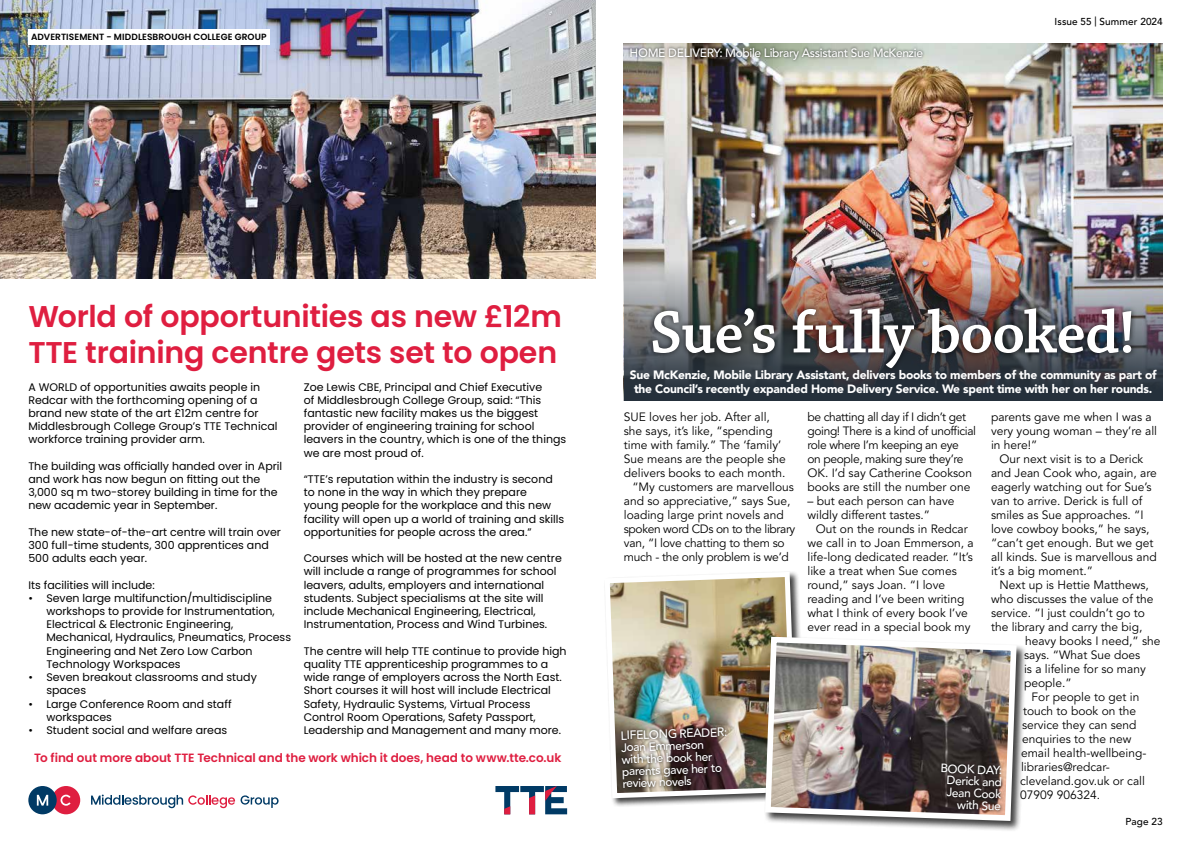
<style>
.page{position:relative;width:1191px;height:842px;background:#fff}
.page>*{position:absolute;margin:0;border:0;box-sizing:border-box;transform-origin:0 0}
.t1{font:600 63px "Chaparral Pro";letter-spacing:-.015em;color:#fff}
.t2{font:600 30px/36px "Poppins";letter-spacing:-.01em;color:#df1e40}
.t3{font:12px/14px "Avenir LT Std";color:#000}
.t4{font:12px/14px "Avenir LT Std";letter-spacing:-.03em;color:#000}
.t5{font:900 12px/14px "Avenir LT Std";letter-spacing:-.02em;color:#fff;text-align:center}
.t6{font:500 12px/12px "Avenir LT Std";letter-spacing:-.03em;color:#fff;text-align:right}
.t7{font:600 12px "Poppins";letter-spacing:-.005em;color:#df1e40}
.t8{font:12px "Avenir LT Std";letter-spacing:-.02em;color:#000}
.t9{font:11px/13.2px "Poppins";color:#000}
.t10{font:500 10px "Avenir LT Std";letter-spacing:.01em;color:#000}
.t11{font:600 9px "Poppins";letter-spacing:.01em;color:#000}
</style>
<div class="page">
<img style="left:624px;top:43px;width:538px;height:217px">
<img style="left:624px;top:260px;width:538px;height:140px">
<div style="left:646px;top:303px;width:491px;height:71px;background:#000;opacity:.75"></div>
<div style="left:603px;top:571px;width:203px;height:237px;background:#000;opacity:.75"></div>
<img style="left:603px;top:571px;width:197px;height:230px">
<div style="left:763px;top:635px;width:264px;height:196px;background:#000;opacity:.75"></div>
<img style="left:762px;top:634px;width:257px;height:190px">
<div style="left:627px;top:45px;width:298px;height:18px;background:#000;opacity:.75"></div>
<div style="left:938px;top:761px;width:66px;height:52px;background:#000;opacity:.75"></div>
<div style="left:618px;top:725px;width:111px;height:65px;background:#000;opacity:.75"></div>
<img style="left:0;top:0;width:595px;height:279px">
<svg style="left:495px;top:786px;width:72px;height:28px"></svg>
<div style="left:52px;top:786px;width:28px;height:28px;background:#df1e40;border-radius:50%"></div>
<div style="left:28px;top:786px;width:29px;height:28px;background:#003a65;border-radius:50%"></div>
<svg style="left:37px;top:795px;width:11px;height:11px"></svg>
<svg style="left:61px;top:795px;width:10px;height:11px"></svg>
<svg style="left:91px;top:794px;width:187px;height:14px"></svg>
<div style="left:28px;top:29px;width:241px;height:15px;background:#fff"></div>
<p class="t11" style="left:31px;top:32px;width:237px">ADVERTISEMENT - MIDDLESBROUGH COLLEGE GROUP</p>
<p class="t6" style="left:629px;top:47px;width:295px">HOME DELIVERY: Mobile Library Assistant Sue McKenzie</p>
<p class="t10" style="left:1054px;top:16px;width:110px">Issue 55 | Summer 2024</p>
<h2 class="t2" style="left:28px;top:299px;width:535px">World of opportunities as new £12m<br>TTE training centre gets set to open</h2>
<p class="t9" style="left:28px;top:380px;width:251px">A WORLD of opportunities awaits people in Redcar with the forthcoming opening of a brand new state of the art £12m centre for Middlesbrough College Group’s TTE Technical workforce training provider arm.</p>
<p class="t9" style="left:28px;top:459px;width:255px">The building was officially handed over in April and work has now begun on fitting out the 3,000 sq m two-storey building in time for the new academic year in September.</p>
<p class="t9" style="left:28px;top:525px;width:254px">The new state-of-the-art centre will train over<br>300 full-time students, 300 apprentices and<br>500 adults each year.</p>
<p class="t9" style="left:28px;top:578px;width:128px">Its facilities will include:</p>
<p class="t9" style="left:46px;top:591px;width:246px;text-indent:-18px">• Seven large multifunction/multidiscipline workshops to provide for Instrumentation, Electrical &amp; Electronic Engineering, Mechanical, Hydraulics, Pneumatics, Process Engineering and Net Zero Low Carbon Technology Workspaces</p>
<p class="t9" style="left:46px;top:671px;width:212px;text-indent:-18px">• Seven breakout classrooms and study spaces</p>
<p class="t9" style="left:46px;top:697px;width:187px;text-indent:-18px">• Large Conference Room and staff workspaces</p>
<p class="t9" style="left:28px;top:723px;width:200px">• Student social and welfare areas</p>
<p class="t9" style="left:304px;top:380px;width:264px">Zoe Lewis CBE, Principal and Chief Executive<br>of Middlesbrough College Group, said: “This fantastic new facility makes us the biggest provider of engineering training for school leavers in the country, which is one of the things we are most proud of.</p>
<p class="t9" style="left:304px;top:473px;width:262px">“TTE’s reputation within the industry is second to none in the way in which they prepare young people for the workplace and this new facility will open up a world of training and skills opportunities for people across the area.”</p>
<p class="t9" style="left:304px;top:552px;width:260px">Courses which will be hosted at the new centre will include a range of programmes for school leavers, adults, employers and international students. Subject specialisms at the site will include Mechanical Engineering, Electrical, Instrumentation, Process and Wind Turbines.</p>
<p class="t9" style="left:304px;top:644px;width:264px">The centre will help TTE continue to provide high quality TTE apprenticeship programmes to a wide range of employers across the North East.<br>Short courses it will host will include Electrical Safety, Hydraulic Systems, Virtual Process Control Room Operations, Safety Passport, Leadership and Management and many more.</p>
<p class="t7" style="left:34px;top:750px;width:529px">To find out more about TTE Technical and the work which it does, head to www.tte.co.uk</p>
<h1 class="t1" style="left:650px;top:297px;width:487px">Sue’s fully booked!</h1>
<p class="t5" style="left:630px;top:368px;width:528px">Sue McKenzie, Mobile Library Assistant, delivers books to members of the community as part of the Council’s recently expanded Home Delivery Service. We spent time with her on her rounds.</p>
<p class="t3" style="left:624px;top:410px;width:148px">SUE loves her job. After all,</p>
<p class="t3" style="left:624px;top:424px;width:150px">she says, it’s like, “spending</p>
<p class="t3" style="left:624px;top:438px;width:159px">time with family.” The ‘family’</p>
<p class="t3" style="left:624px;top:452px;width:164px">Sue means are the people she</p>
<p class="t3" style="left:624px;top:466px;width:163px">delivers books to each month.</p>
<p class="t3" style="left:632px;top:480px;width:163px">“My customers are marvellous</p>
<p class="t3" style="left:624px;top:494px;width:168px">and so appreciative,” says Sue,</p>
<p class="t3" style="left:624px;top:508px;width:161px">loading large print novels and</p>
<p class="t4" style="left:624px;top:522px;width:173px">spoken word CDs on to the library</p>
<p class="t8" style="left:624px;top:536px;width:162px">van, “I love chatting to them so</p>
<p class="t8" style="left:624px;top:550px;width:167px">much - the only problem is we’d</p>
<p class="t6" style="left:620px;top:730px;width:108px;text-align:left;rotate:-2deg">LIFELONG READER:<br>Joan Emmerson with the book her parents gave her to review novels</p>
<p class="t4" style="left:807px;top:410px;width:170px">be chatting all day if I didn’t get going! There is a kind of unofficial role where I’m keeping an eye<br>on people, making sure they’re<br>OK. I’d say Catherine Cookson books are still the number one</p>
<p class="t3" style="left:807px;top:494px;width:148px">– but each person can have wildly different tastes.”</p>
<p class="t3" style="left:807px;top:522px;width:168px;text-indent:9px">Out on the rounds in Redcar we call in to Joan Emmerson, a life-long dedicated reader. “It’s like a treat when Sue comes round,” says Joan. “I love reading and I’ve been writing what I think of every book I’ve ever read in a special book my</p>
<p class="t3" style="left:991px;top:410px;width:168px">parents gave me when I was a very young woman – they’re all in here!”</p>
<p class="t3" style="left:991px;top:452px;width:167px;text-indent:9px">Our next visit is to a Derick and Jean Cook who, again, are eagerly watching out for Sue’s van to arrive. Derick is full of smiles as Sue approaches. “I love cowboy books,” he says, “can’t get enough. But we get all kinds. Sue is marvellous and it’s a big moment.”</p>
<p class="t3" style="left:999px;top:578px;width:151px">Next up is Hettie Matthews,</p>
<p class="t3" style="left:991px;top:592px;width:164px">who discusses the value of the</p>
<p class="t3" style="left:991px;top:606px;width:155px">service. “I just couldn’t go to</p>
<p class="t3" style="left:991px;top:620px;width:153px">the library and carry the big,</p>
<p class="t3" style="left:1025px;top:634px;width:137px">heavy books I need,” she</p>
<p class="t3" style="left:1024px;top:648px;width:118px">says. “What Sue does</p>
<p class="t3" style="left:1024px;top:662px;width:123px">is a lifeline for so many</p>
<p class="t3" style="left:1024px;top:676px;width:49px">people.”</p>
<p class="t3" style="left:1031px;top:690px;width:109px">For people to get in</p>
<p class="t3" style="left:1023px;top:704px;width:115px">touch to book on the</p>
<p class="t3" style="left:1022px;top:718px;width:116px">service they can send</p>
<p class="t3" style="left:1022px;top:732px;width:111px">enquiries to the new</p>
<p class="t3" style="left:1021px;top:746px;width:127px">email health-wellbeing-</p>
<p class="t3" style="left:1021px;top:760px;width:90px">libraries@redcar-</p>
<p class="t3" style="left:1020px;top:774px;width:126px">cleveland.gov.uk or call</p>
<p class="t3" style="left:1020px;top:788px;width:82px">07909 906324.</p>
<p class="t6" style="left:940px;top:762px;width:63px;rotate:2deg">BOOK DAY:<br>Derick and<br>Jean Cook with Sue</p>
<p class="t10" style="left:1125px;top:815px;width:38px">Page 23</p>
</div>
